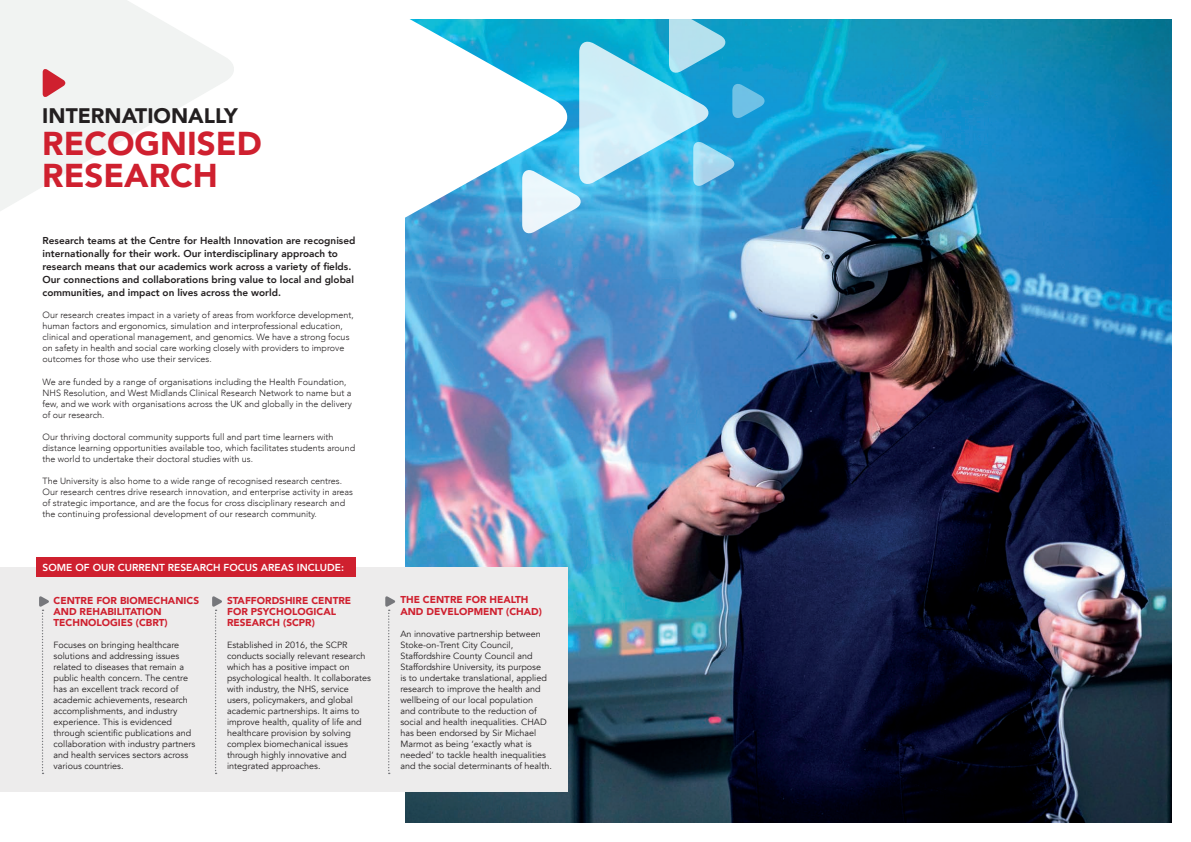
<style>
.page{position:relative;width:1191px;height:842px;background:#fff}
.page>*{position:absolute;margin:0;border:0;box-sizing:border-box;transform-origin:0 0}
.t1{font:900 33px/32px "Avenir";color:#cf202f}
.t2{font:900 21px "Avenir";color:#231f20}
.t3{font:800 10.1px "Avenir";color:#fff}
.t4{font:800 10px/13px "Avenir";color:#231f20}
.t5{font:900 10px/11px "Avenir";color:#cf202f}
.t6{font:9px/11px "Avenir";color:#231f20}
.t7{font:300 9px/11px "Avenir";color:#231f20}
</style>
<div class="page">
<img style="left:405px;top:20px;width:766px;height:802px">
<svg style="left:0;top:0;width:234px;height:211px;fill:#f1f3f2"></svg>
<svg style="left:43px;top:68px;width:23px;height:30px"></svg>
<div style="left:0;top:568px;width:567px;height:224px;background:#edecec"></div>
<div style="left:36px;top:557px;width:319px;height:19px;background:#cf202f"></div>
<svg style="left:405px;top:19px;width:117px;height:213px"></svg>
<svg style="left:522px;top:19px;width:243px;height:215px"></svg>
<svg style="left:39px;top:596px;width:10px;height:178px"></svg>
<svg style="left:212px;top:596px;width:10px;height:178px"></svg>
<svg style="left:385px;top:596px;width:10px;height:178px"></svg>
<p class="t2" style="left:42px;top:97px;width:197px">INTERNATIONALLY</p>
<p class="t1" style="left:42px;top:126px;width:221px">RECOGNISED<br>RESEARCH</p>
<p class="t4" style="left:43px;top:234px;width:314px">Research teams at the Centre for Health Innovation are recognised internationally for their work. Our interdisciplinary approach to research means that our academics work across a variety of fields.<br>Our connections and collaborations bring value to local and global communities, and impact on lives across the world.</p>
<p class="t7" style="left:43px;top:310px;width:313px">Our research creates impact in a variety of areas from workforce development, human factors and ergonomics, simulation and interprofessional education, clinical and operational management, and genomics. We have a strong focus on safety in health and social care working closely with providers to improve outcomes for those who use their services.</p>
<p class="t7" style="left:43px;top:376px;width:311px">We are funded by a range of organisations including the Health Foundation, NHS Resolution, and West Midlands Clinical Research Network to name but a few, and we work with organisations across the UK and globally in the delivery of our research.</p>
<p class="t7" style="left:43px;top:431px;width:314px">Our thriving doctoral community supports full and part time learners with distance learning opportunities available too, which facilitates students around the world to undertake their doctoral studies with us.</p>
<p class="t7" style="left:43px;top:476px;width:312px">The University is also home to a wide range of recognised research centres.<br>Our research centres drive research innovation, and enterprise activity in areas of strategic importance, and are the focus for cross disciplinary research and the continuing professional development of our research community.</p>
<p class="t3" style="left:43px;top:559px;width:303px">SOME OF OUR CURRENT RESEARCH FOCUS AREAS INCLUDE:</p>
<p class="t5" style="left:54px;top:595px;width:147px">CENTRE FOR BIOMECHANICS<br>AND REHABILITATION<br>TECHNOLOGIES (CBRT)</p>
<p class="t6" style="left:54px;top:640px;width:143px">Focuses on bringing healthcare solutions and addressing issues related to diseases that remain a public health concern. The centre has an excellent track record of academic achievements, research accomplishments, and industry experience. This is evidenced through scientific publications and collaboration with industry partners and health services sectors across various countries.</p>
<p class="t5" style="left:227px;top:595px;width:126px">STAFFORDSHIRE CENTRE<br>FOR PSYCHOLOGICAL<br>RESEARCH (SCPR)</p>
<p class="t6" style="left:227px;top:640px;width:145px">Established in 2016, the SCPR conducts socially relevant research which has a positive impact on psychological health. It collaborates with industry, the NHS, service users, policymakers, and global academic partnerships. It aims to improve health, quality of life and healthcare provision by solving complex biomechanical issues through highly innovative and integrated approaches.</p>
<p class="t5" style="left:400px;top:593px;width:143px;line-height:12px">THE CENTRE FOR HEALTH<br>AND DEVELOPMENT (CHAD)</p>
<p class="t6" style="left:400px;top:629px;width:153px">An innovative partnership between Stoke-on-Trent City Council, Staffordshire County Council and Staffordshire University, its purpose<br>is to undertake translational, applied research to improve the health and wellbeing of our local population<br>and contribute to the reduction of social and health inequalities. CHAD has been endorsed by Sir Michael Marmot as being ‘exactly what is needed’ to tackle health inequalities and the social determinants of health.</p>
</div>
